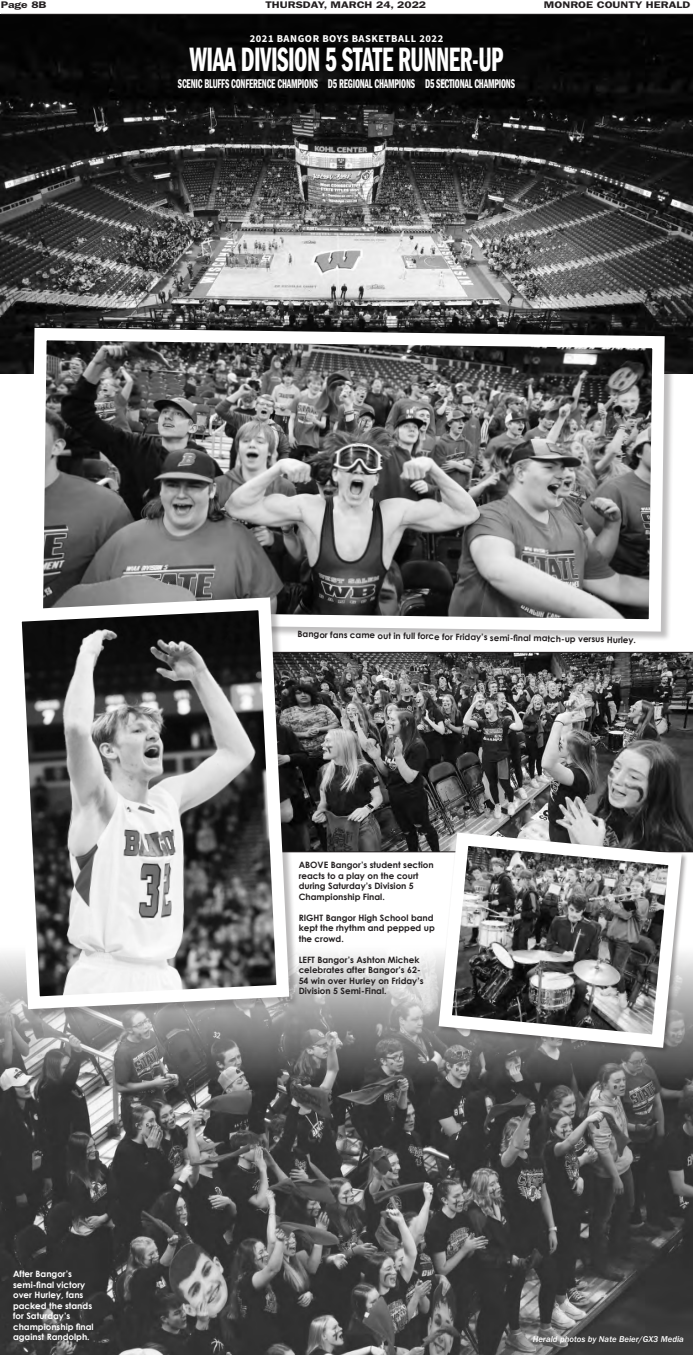
<style>
.page{position:relative;width:693px;height:1355px;background:#fff}
.page>*{position:absolute;margin:0;border:0;box-sizing:border-box;transform-origin:0 0}
.t1{font:35px "ITC Franklin Gothic Std Dm Cp";letter-spacing:-.02em;color:#fff;scale:.8 1}
.t2{font:13.12px "ITC Franklin Gothic Std Dm Cp";letter-spacing:-.02em;color:#fff;scale:.8 1}
.t3{font:700 10.5px "Source Sans Pro";letter-spacing:.05em;color:#fff}
.t4{font:600 9.62px "ITC Franklin Gothic Std";color:#231f20;scale:1.25 1}
.t5{font:700 8.75px/10.5px "Century Gothic";color:#231f20}
.t6{font:700 8.75px/10.5px "Century Gothic";color:#fff}
.t7{font:8.75px "ITC Franklin Gothic Std Med It";color:#fff}
</style>
<div class="page">
<svg style="left:300px;top:652px;width:393px;height:200px;background:#575757"></svg>
<img style="left:0;top:14px;width:693px;height:360px">
<img style="left:0;top:953px;width:693px;height:401px">
<hr style="left:1px;top:14px;width:692px;height:1px;background:#231f20">
<svg style="left:24px;top:322px;width:647px;height:316px;background:#7c7c7c"></svg>
<div style="left:10px;top:598px;width:290px;height:421px;background:#231f20;opacity:.3"></div>
<svg style="left:3px;top:591px;width:293px;height:424px"></svg>
<svg style="left:432px;top:826px;width:256px;height:228px"></svg>
<p class="t4" style="left:1px;top:-1px;width:38px">Page 8B</p>
<p class="t4" style="left:265px;top:-1px;width:130px">THURSDAY, MARCH 24, 2022</p>
<p class="t4" style="left:544px;top:-1px;width:119px">MONROE COUNTY HERALD</p>
<p class="t3" style="left:250px;top:32px;width:195px">2021 BANGOR BOYS BASKETBALL 2022</p>
<p class="t1" style="left:189px;top:41px;width:394px">WIAA DIVISION 5 STATE RUNNER-UP</p>
<p class="t2" style="left:178px;top:77px;width:423px">SCENIC BLUFFS CONFERENCE CHAMPIONS D5 REGIONAL CHAMPIONS D5 SECTIONAL CHAMPIONS</p>
<p class="t5" style="left:298px;top:628px;width:340px;rotate:1deg">Bangor fans came out in full force for Friday’s semi-fi nal match-up versus Hurley.</p>
<p class="t6" style="left:13px;top:1268px;width:82px">After Bangor’s semi-final victory over Hurley, fans packed the stands for Saturday’s championship final against Randolph.</p>
<p class="t5" style="left:299px;top:859px;width:137px">ABOVE Bangor’s student section reacts to a play on the court during Saturday’s Division 5<br>Championship Final.</p>
<p class="t5" style="left:299px;top:912px;width:138px">RIGHT Bangor High School band kept the rhythm and pepped up the crowd.</p>
<p class="t5" style="left:299px;top:954px;width:126px">LEFT Bangor’s Ashton Michek celebrates after Bangor’s 62-<br>54 win over Hurley on Friday’s<br>Division 5 Semi-Final.</p>
<p class="t7" style="left:533px;top:1334px;width:153px">Herald photos by Nate Beier/GX3 Media</p>
</div>
